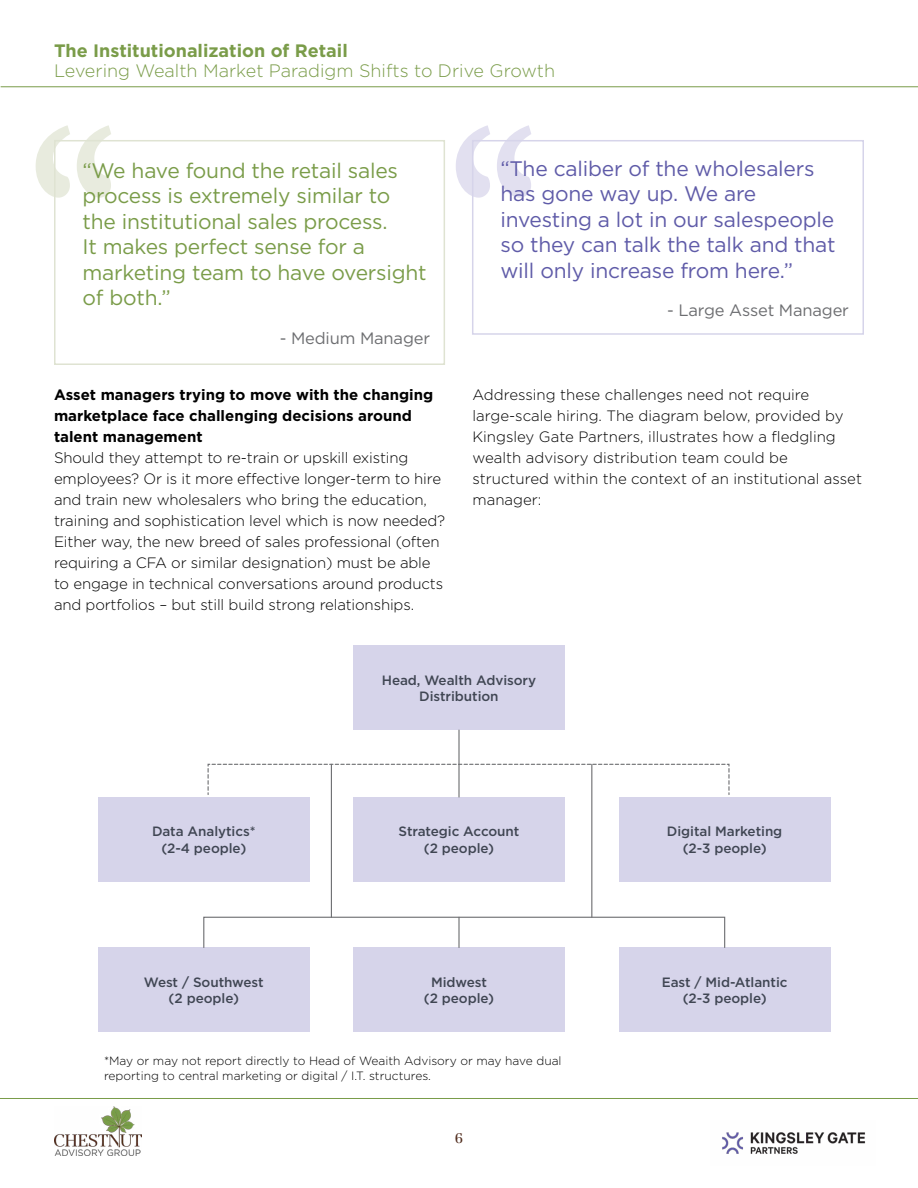
<style>
.page{position:relative;width:918px;height:1188px;background:#fff}
.page>*{position:absolute;margin:0;border:0;box-sizing:border-box;transform-origin:0 0}
.t1{font:21px/25.5px "Gotham";letter-spacing:-.01em;color:#7a9c49}
.t2{font:21px/25.5px "Gotham";letter-spacing:-.01em;color:#5f5ba8}
.t3{font:300 18px "Gotham";color:#7a9c49}
.t4{font:700 18px "Gotham";color:#7a9c49}
.t5{font:16.5px "Gotham";letter-spacing:-.01em;color:#6d6e71}
.t6{font:300 15px/21px "Gotham";letter-spacing:-.01em;color:#000}
.t7{font:700 15px/21px "Gotham";color:#000}
.t8{font:15px "Jamille AT Book";color:#512d1e}
.t9{font:500 13.5px/16.2px "Gotham";letter-spacing:-.005em;color:#404653;text-align:center}
.t10{font:300 12px/14.4px "Gotham";color:#000}
</style>
<div class="page">
<img style="left:722px;top:1132px;width:144px;height:22px">
<hr style="left:0;top:1098px;width:918px;height:1px;background:#7a9c49">
<hr style="left:1px;top:86px;width:917px;height:1px;background:#7a9c49">
<img style="left:54px;top:1107px;width:88px;height:48px">
<svg style="left:36px;top:125px;width:75px;height:73px"></svg>
<div style="left:54px;top:140px;width:391px;height:225px;border:2px solid #dfe3d2"></div>
<svg style="left:456px;top:125px;width:75px;height:73px"></svg>
<div style="left:472px;top:140px;width:392px;height:195px;border:2px solid #d6d4ea"></div>
<div style="left:353px;top:646px;width:212px;height:84px;background:#d6d4ea"></div>
<div style="left:353px;top:797px;width:212px;height:84px;background:#d6d4ea"></div>
<div style="left:353px;top:948px;width:212px;height:84px;background:#d6d4ea"></div>
<div style="left:98px;top:797px;width:212px;height:84px;background:#d6d4ea"></div>
<div style="left:98px;top:948px;width:212px;height:84px;background:#d6d4ea"></div>
<div style="left:619px;top:797px;width:212px;height:84px;background:#d6d4ea"></div>
<div style="left:619px;top:948px;width:212px;height:84px;background:#d6d4ea"></div>
<hr style="left:458px;top:730px;width:2px;height:67px;background:#6d6e71">
<hr style="left:591px;top:764px;width:1px;height:153px;background:#6d6e71">
<hr style="left:331px;top:764px;width:1px;height:153px;background:#6d6e71">
<hr style="left:458px;top:917px;width:2px;height:30px;background:#6d6e71">
<div style="left:203px;top:917px;width:522px;height:31px;border:1px solid #6d6e71"></div>
<svg style="left:207px;top:763px;width:523px;height:33px"></svg>
<p class="t4" style="left:54px;top:39px;width:295px">The Institutionalization of Retail</p>
<p class="t3" style="left:54px;top:59px;width:503px">Levering Wealth Market Paradigm Shifts to Drive Growth</p>
<h1 class="t1" style="left:82px;top:157px;width:346px">“We have found the retail sales process is extremely similar to the institutional sales process.<br>It makes perfect sense for a marketing team to have oversight of both.”</h1>
<p class="t5" style="left:280px;top:327px;width:152px">- Medium Manager</p>
<p class="t7" style="left:54px;top:384px;width:381px">Asset managers trying to move with the changing marketplace face challenging decisions around talent management</p>
<p class="t6" style="left:54px;top:446px;width:393px">Should they attempt to re-train or upskill existing employees? Or is it more effective longer-term to hire and train new wholesalers who bring the education, training and sophistication level which is now needed?<br>Either way, the new breed of sales professional (often requiring a CFA or similar designation) must be able to engage in technical conversations around products and portfolios – but still build strong relationships.</p>
<h1 class="t2" style="left:500px;top:155px;width:337px">“The caliber of the wholesalers has gone way up. We are investing a lot in our salespeople so they can talk the talk and that will only increase from here.”</h1>
<p class="t5" style="left:667px;top:299px;width:183px">- Large Asset Manager</p>
<p class="t6" style="left:472px;top:383px;width:391px">Addressing these challenges need not require large-scale hiring. The diagram below, provided by Kingsley Gate Partners, illustrates how a fledgling wealth advisory distribution team could be structured within the context of an institutional asset manager:</p>
<p class="t9" style="left:152px;top:823px;width:105px">Data Analytics* (2-4 people)</p>
<p class="t9" style="left:144px;top:974px;width:121px">West / Southwest (2 people)</p>
<p class="t9" style="left:382px;top:672px;width:156px">Head, Wealth Advisory<br>Distribution</p>
<p class="t9" style="left:399px;top:823px;width:122px">Strategic Account (2 people)</p>
<p class="t9" style="left:424px;top:974px;width:72px">Midwest (2 people)</p>
<p class="t10" style="left:104px;top:1054px;width:459px">*May or may not report directly to Head of Weaith Advisory or may have dual reporting to central marketing or digital / I.T. structures.</p>
<p class="t8" style="left:455px;top:1129px;width:10px">6</p>
<p class="t9" style="left:667px;top:823px;width:117px">Digital Marketing (2-3 people)</p>
<p class="t9" style="left:662px;top:974px;width:127px">East / Mid-Atlantic (2-3 people)</p>
</div>
